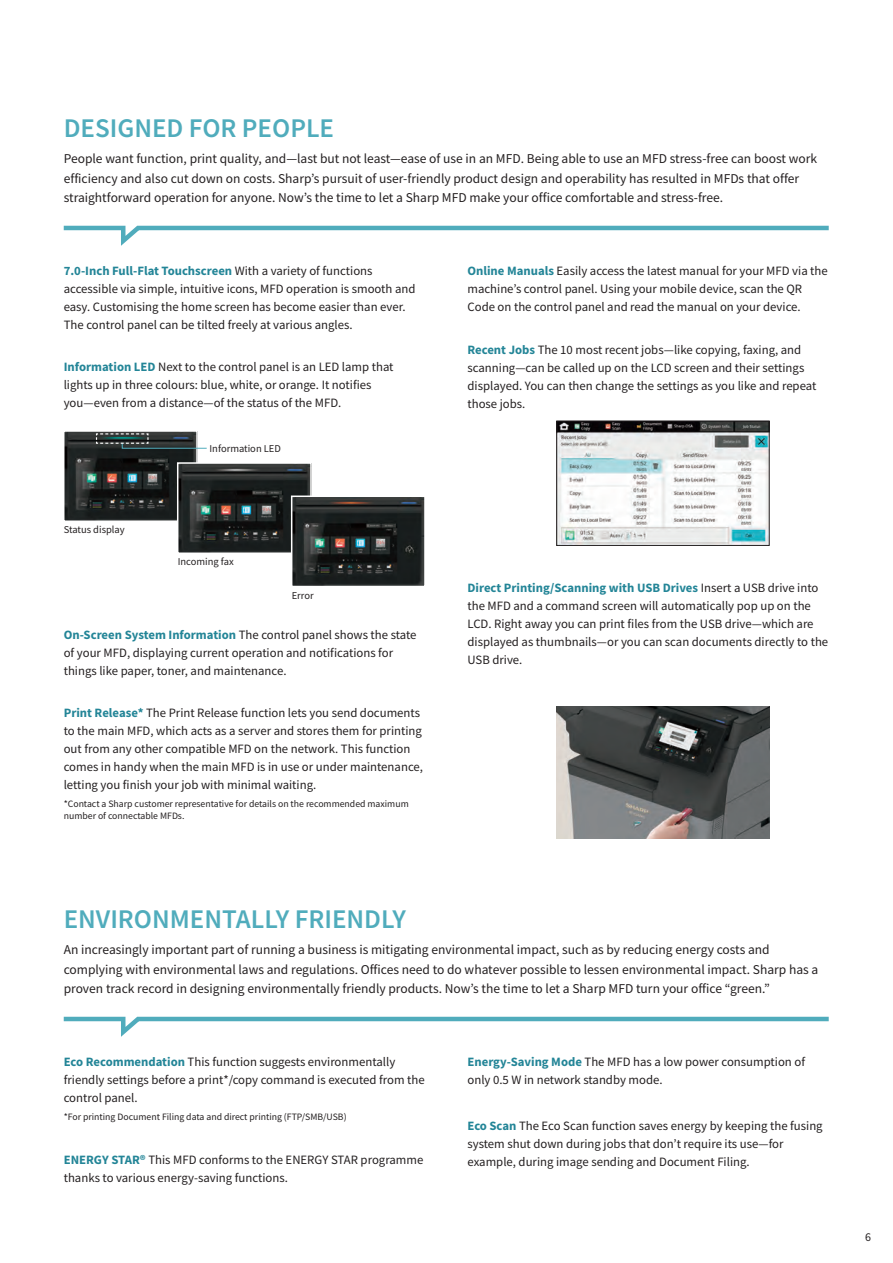
<style>
.page{position:relative;width:893px;height:1263px;background:#fff}
.page>*{position:absolute;margin:0;border:0;box-sizing:border-box;transform-origin:0 0}
.t1{font:600 27px "Source Sans Pro";color:#50acbc}
.t2{font:13.5px/19.5px "Source Sans Pro";color:#231f20}
.t3{font:12.75px/18px "Source Sans Pro";color:#231f20}
.t4{font:12px "Source Sans Pro";color:#231f20}
.t5{font:10.5px "Source Sans Pro";color:#231f20}
.t6{font:9.75px/12px "Source Sans Pro";color:#231f20}
.s1{font-weight:700;color:#238597}
</style>
<div class="page">
<svg style="left:63px;top:1016px;width:766px;height:21px"></svg>
<img style="left:557px;top:706px;width:212px;height:132px">
<svg style="left:63px;top:225px;width:766px;height:21px"></svg>
<img style="left:558px;top:423px;width:209px;height:121px">
<div style="left:556px;top:421px;width:213px;height:125px;border:1px solid #231f20"></div>
<img style="left:65px;top:432px;width:131px;height:88px">
<div style="left:63px;top:430px;width:135px;height:92px;border:1px solid #fff"></div>
<img style="left:179px;top:464px;width:131px;height:88px">
<div style="left:177px;top:462px;width:135px;height:92px;border:1px solid #fff"></div>
<img style="left:293px;top:497px;width:131px;height:88px">
<div style="left:291px;top:495px;width:135px;height:92px;border:1px solid #fff"></div>
<svg style="left:95px;top:433px;width:112px;height:16px;background:#495556"></svg>
<h1 class="t1" style="left:64px;top:111px;width:272px">DESIGNED FOR PEOPLE</h1>
<p class="t2" style="left:64px;top:149px;width:755px">People want function, print quality, and—last but not least—ease of use in an MFD. Being able to use an MFD stress-free can boost work efficiency and also cut down on costs. Sharp’s pursuit of user-friendly product design and operability has resulted in MFDs that offer straightforward operation for anyone. Now’s the time to let a Sharp MFD make your office comfortable and stress-free.</p>
<p class="t3" style="left:64px;top:261px;width:353px"><span class="s1">7.0-Inch Full-Flat Touchscreen</span> With a variety of functions accessible via simple, intuitive icons, MFD operation is smooth and easy. Customising the home screen has become easier than ever.<br>The control panel can be tilted freely at various angles.</p>
<p class="t3" style="left:64px;top:358px;width:331px"><span class="s1">Information LED</span> Next to the control panel is an LED lamp that lights up in three colours: blue, white, or orange. It notifies you—even from a distance—of the status of the MFD.</p>
<p class="t5" style="left:64px;top:523px;width:63px">Status display</p>
<p class="t5" style="left:210px;top:442px;width:73px">Information LED</p>
<p class="t5" style="left:178px;top:555px;width:57px">Incoming fax</p>
<p class="t5" style="left:292px;top:588px;width:24px">Error</p>
<p class="t3" style="left:64px;top:625px;width:354px"><span class="s1">On-Screen System Information</span> The control panel shows the state of your MFD, displaying current operation and notifications for things like paper, toner, and maintenance.</p>
<p class="t3" style="left:64px;top:704px;width:361px"><span class="s1">Print Release*</span> The Print Release function lets you send documents to the main MFD, which acts as a server and stores them for printing out from any other compatible MFD on the network. This function comes in handy when the main MFD is in use or under maintenance, letting you finish your job with minimal waiting.</p>
<p class="t6" style="left:64px;top:798px;width:346px">*Contact a Sharp customer representative for details on the recommended maximum number of connectable MFDs.</p>
<p class="t3" style="left:467px;top:261px;width:362px"><span class="s1">Online Manuals</span> Easily access the latest manual for your MFD via the machine’s control panel. Using your mobile device, scan the QR<br>Code on the control panel and read the manual on your device.</p>
<p class="t3" style="left:467px;top:341px;width:350px"><span class="s1">Recent Jobs</span> The 10 most recent jobs—like copying, faxing, and scanning—can be called up on the LCD screen and their settings displayed. You can then change the settings as you like and repeat those jobs.</p>
<p class="t3" style="left:467px;top:579px;width:362px"><span class="s1">Direct Printing/Scanning with USB Drives</span> Insert a USB drive into the MFD and a command screen will automatically pop up on the LCD. Right away you can print files from the USB drive—which are displayed as thumbnails—or you can scan documents directly to the USB drive.</p>
<h1 class="t1" style="left:64px;top:901px;width:344px">ENVIRONMENTALLY FRIENDLY</h1>
<p class="t2" style="left:64px;top:940px;width:756px">An increasingly important part of running a business is mitigating environmental impact, such as by reducing energy costs and complying with environmental laws and regulations. Offices need to do whatever possible to lessen environmental impact. Sharp has a proven track record in designing environmentally friendly products. Now’s the time to let a Sharp MFD turn your office “green.”</p>
<p class="t3" style="left:64px;top:1052px;width:362px"><span class="s1">Eco Recommendation</span> This function suggests environmentally friendly settings before a print*/copy command is executed from the control panel.</p>
<p class="t6" style="left:64px;top:1110px;width:284px">*For printing Document Filing data and direct printing (FTP/SMB/USB)</p>
<p class="t3" style="left:64px;top:1151px;width:361px"><span class="s1">ENERGY STAR®</span> This MFD conforms to the ENERGY STAR programme thanks to various energy-saving functions.</p>
<p class="t3" style="left:467px;top:1052px;width:339px"><span class="s1">Energy-Saving Mode</span> The MFD has a low power consumption of only 0.5 W in network standby mode.</p>
<p class="t3" style="left:467px;top:1117px;width:357px"><span class="s1">Eco Scan</span> The Eco Scan function saves energy by keeping the fusing system shut down during jobs that don’t require its use—for example, during image sending and Document Filing.</p>
<p class="t4" style="left:865px;top:1229px;width:7px">6</p>
</div>
